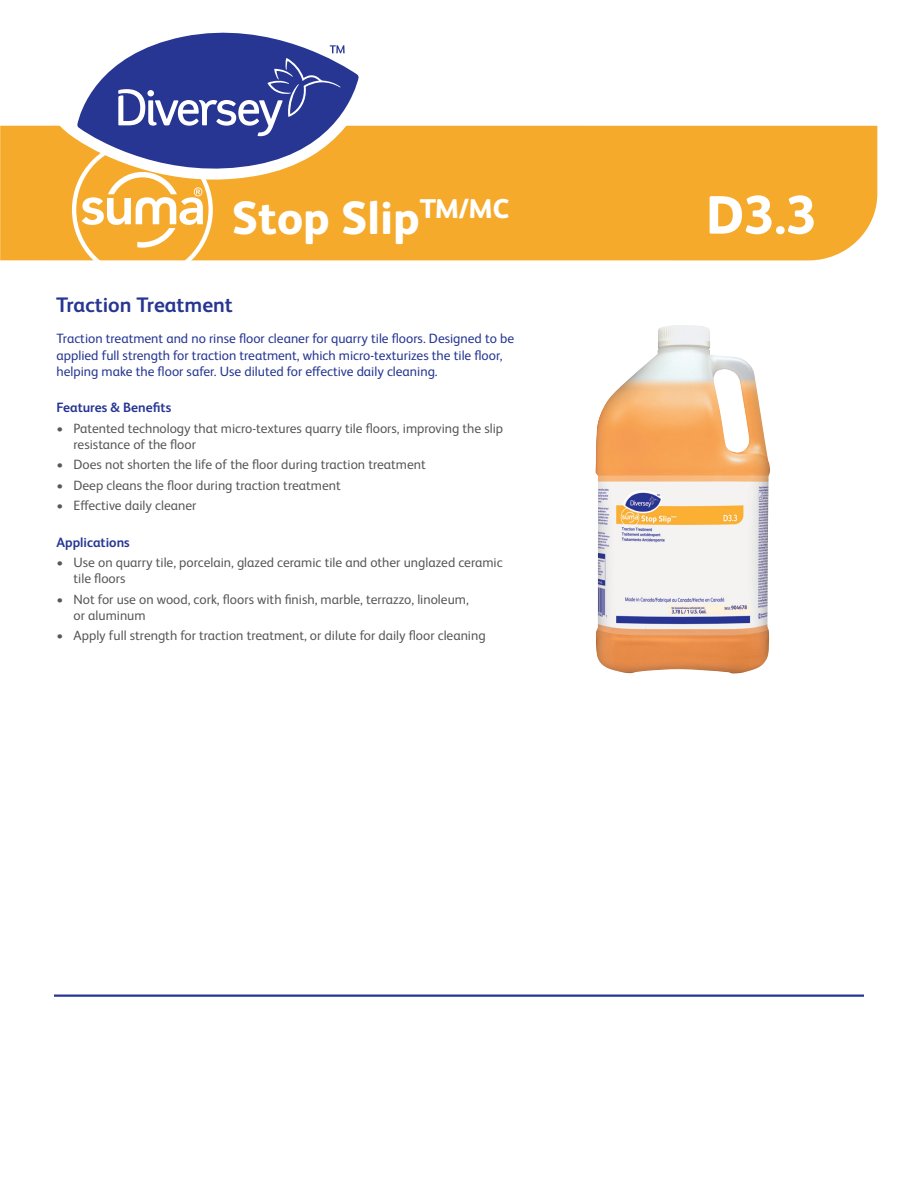
<style>
.page{position:relative;width:918px;height:1188px;background:#fff}
.page>*{position:absolute;margin:0;border:0;box-sizing:border-box;transform-origin:0 0}
.t1{font:800 54px "FS Albert Pro";color:#fff}
.t2{font:800 46.5px "FS Albert Pro";color:#fff}
.t3{font:700 21px "FS Albert Pro";color:#263692}
.t4{font:13.5px/16.2px "FS Albert Pro";color:#57585a}
.t5{font:13.5px/16.2px "FS Albert Pro";color:#263692}
.t6{font:700 13.5px "FS Albert Pro";color:#263692}
</style>
<div class="page">
<div style="left:0;top:126px;width:877px;height:134px;background:#f6aa2c"></div>
<div style="left:232px;top:198px;width:452px;height:36px;background:#f6aa2c"></div>
<hr style="left:54px;top:995px;width:810px;height:2px;background:#263692">
<img style="left:595px;top:325px;width:175px;height:349px">
<div style="left:57px;top:125px;width:317px;height:55px;background:#f6aa2c"></div>
<svg style="left:154px;top:32px;width:205px;height:149px"></svg>
<svg style="left:72px;top:45px;width:273px;height:216px"></svg>
<h2 class="t2" style="left:232px;top:181px;width:279px">Stop Slip<sup>TM/MC</sup></h2>
<h1 class="t1" style="left:706px;top:173px;width:112px">D3.3</h1>
<h3 class="t3" style="left:56px;top:290px;width:178px">Traction Treatment</h3>
<p class="t5" style="left:57px;top:330px;width:459px">Traction treatment and no rinse floor cleaner for quarry tile floors. Designed to be applied full strength for traction treatment, which micro-texturizes the tile floor, helping make the floor safer. Use diluted for effective daily cleaning.</p>
<p class="t6" style="left:57px;top:398px;width:116px">Features &amp; Benefits</p>
<p class="t4" style="left:74px;top:419px;width:431px;text-indent:-17px">• Patented technology that micro-textures quarry tile floors, improving the slip resistance of the floor</p>
<p class="t4" style="left:57px;top:456px;width:371px">• Does not shorten the life of the floor during traction treatment</p>
<p class="t4" style="left:57px;top:476px;width:286px">• Deep cleans the floor during traction treatment</p>
<p class="t4" style="left:57px;top:496px;width:141px">• Effective daily cleaner</p>
<p class="t6" style="left:57px;top:532px;width:75px">Applications</p>
<p class="t4" style="left:74px;top:553px;width:431px;text-indent:-17px">• Use on quarry tile, porcelain, glazed ceramic tile and other unglazed ceramic tile floors</p>
<p class="t4" style="left:74px;top:590px;width:397px;text-indent:-17px">• Not for use on wood, cork, floors with finish, marble, terrazzo, linoleum, or aluminum</p>
<p class="t4" style="left:57px;top:627px;width:431px">• Apply full strength for traction treatment, or dilute for daily floor cleaning</p>
</div>
